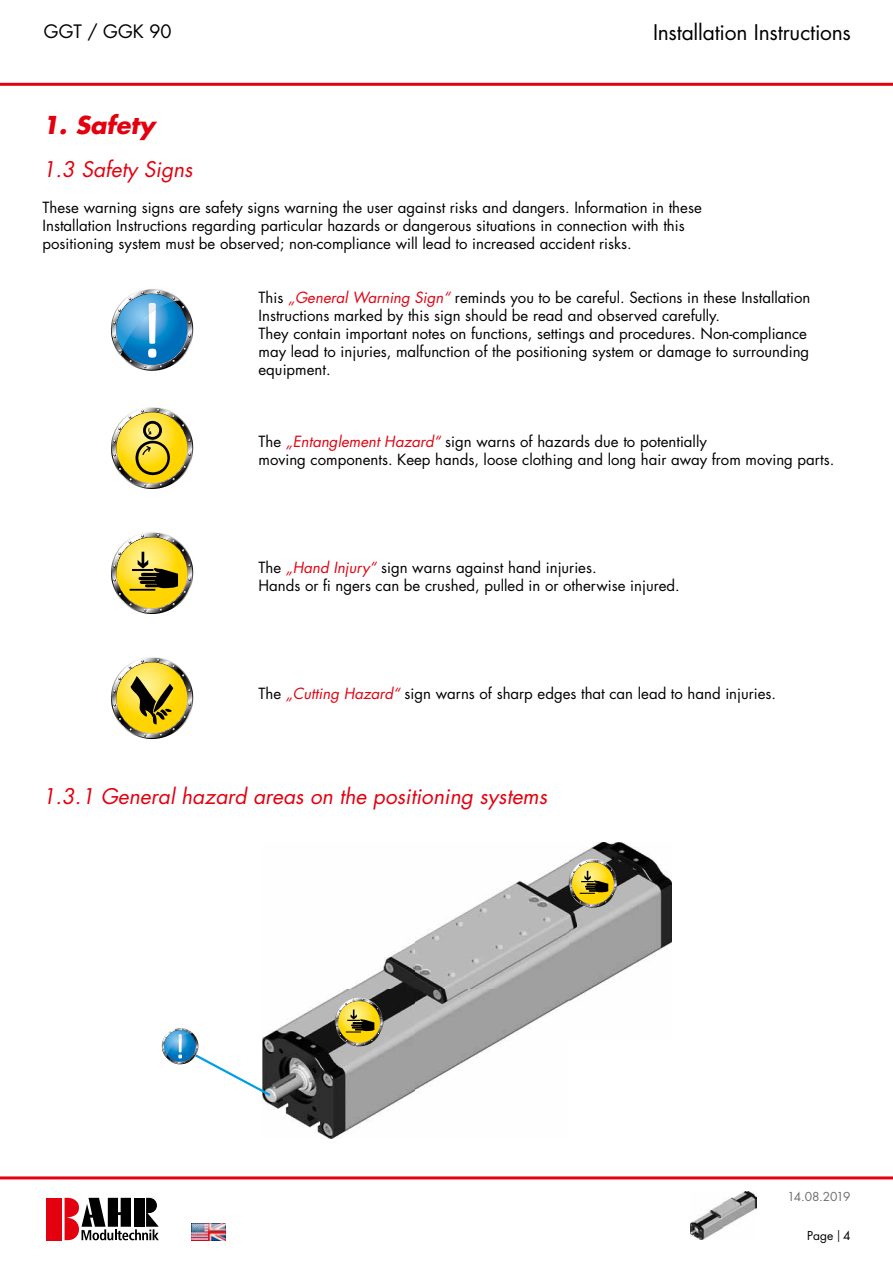
<style>
.page{position:relative;width:893px;height:1263px;background:#fff}
.page>*{position:absolute;margin:0;border:0;box-sizing:border-box;transform-origin:0 0}
.t1{font:italic 700 24px "Futura";color:#e3000f}
.t2{font:italic 21px "Futura";color:#e3000f}
.t3{font:21px "Futura";letter-spacing:-.01em;color:#000}
.t4{font:18px "Futura";color:#000}
.t5{font:15px/18px "Futura";color:#000}
.t6{font:12px "Futura";letter-spacing:-.07em;color:#6f6f6e}
.t7{font:12px "Futura";color:#000}
.s1{font-style:italic;color:#e3000f}
.s2{font-family:"Minion Pro"}
</style>
<div class="page">
<hr style="left:0;top:1176px;width:893px;height:3px;background:#e3000f">
<hr style="left:0;top:83px;width:893px;height:3px;background:#e3000f">
<div style="left:47px;top:1198px;width:15px;height:42px;background:#e3000f"></div>
<svg style="left:65px;top:1198px;width:94px;height:42px"></svg>
<img style="left:191px;top:1223px;width:17px;height:17px">
<img style="left:208px;top:1223px;width:17px;height:17px">
<img style="left:690px;top:1192px;width:66px;height:48px">
<svg style="left:111px;top:407px;width:83px;height:82px"></svg>
<svg style="left:111px;top:289px;width:83px;height:82px"></svg>
<svg style="left:111px;top:532px;width:83px;height:82px"></svg>
<svg style="left:111px;top:657px;width:83px;height:82px"></svg>
<img style="left:263px;top:842px;width:409px;height:296px">
<svg style="left:333px;top:998px;width:52px;height:50px"></svg>
<svg style="left:567px;top:859px;width:52px;height:50px"></svg>
<svg style="left:161px;top:1028px;width:111px;height:70px"></svg>
<p class="t4" style="left:44px;top:20px;width:129px">GGT / GGK 90</p>
<h2 class="t3" style="left:653px;top:19px;width:199px">Installation Instructions</h2>
<h1 class="t1" style="left:43px;top:109px;width:114px">1. Safety</h1>
<h2 class="t2" style="left:43px;top:156px;width:152px">1.3 Safety Signs</h2>
<p class="t5" style="left:43px;top:199px;width:661px">These warning signs are safety signs warning the user against risks and dangers. Information in these<br>Installation Instructions regarding particular hazards or dangerous situations in connection with this positioning system must be observed; non-compliance will lead to increased accident risks.</p>
<p class="t5" style="left:259px;top:289px;width:553px">This <span class="s1">„General Warning Sign“</span> reminds you to be careful. Sections in these Installation Instructions marked by this sign should be read and observed carefully.<br>They contain important notes on functions, settings and procedures. Non-compliance may lead to injuries, malfunction of the positioning system or damage to surrounding equipment.</p>
<p class="t5" style="left:259px;top:433px;width:577px">The <span class="s1">„Entanglement Hazard“</span> sign warns of hazards due to potentially<br>moving components. Keep hands, loose clothing and long hair away from moving parts.</p>
<p class="t5" style="left:259px;top:559px;width:423px">The <span class="s1">„Hand Injury“</span> sign warns against hand injuries.<br>Hands or fi ngers can be crushed, pulled in or otherwise injured.</p>
<p class="t5" style="left:259px;top:685px;width:519px">The <span class="s1">„Cutting Hazard“</span> sign warns of sharp edges that can lead to hand injuries.</p>
<h2 class="t2" style="left:43px;top:782px;width:506px">1.3.1 General hazard areas on the positioning systems</h2>
<p class="t6" style="left:787px;top:1189px;width:65px">14.08.2019</p>
<p class="t7" style="left:807px;top:1227px;width:45px">Page <span class="s2">|</span> 4</p>
</div>
